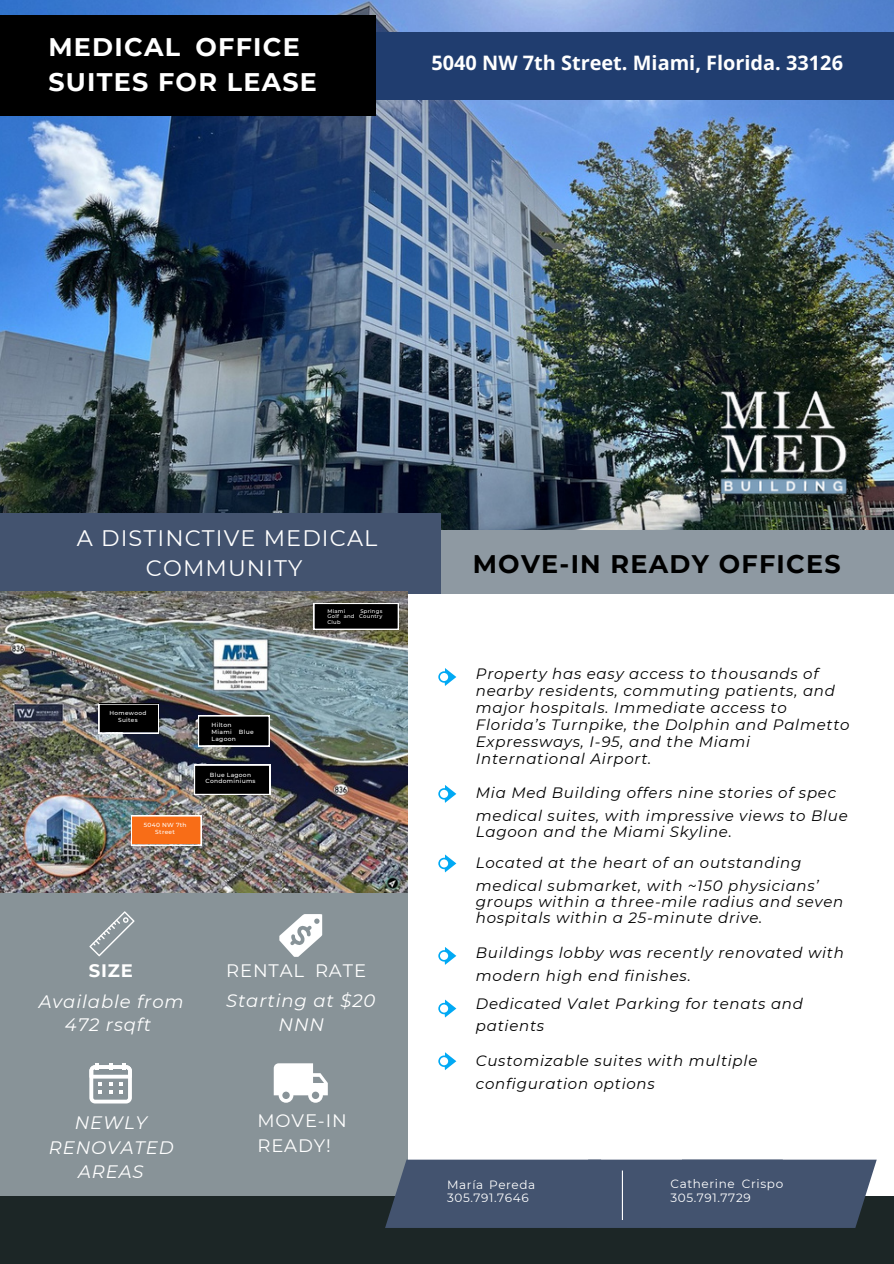
<style>
.page{position:relative;width:894px;height:1264px;background:#fff}
.page>*{position:absolute;margin:0;border:0;box-sizing:border-box;transform-origin:0 0}
.t1{font:700 25.35px/34.8px "Montserrat";letter-spacing:.05em;color:#fff}
.t2{font:700 25.35px "Montserrat";letter-spacing:.05em;color:#000}
.t3{font:22.35px/30.3px "Montserrat";letter-spacing:.05em;color:#fff;text-align:center}
.t4{font:700 19.95px "Open Sans";color:#fff}
.t5{font:italic 18px/24.8px "Montserrat";letter-spacing:.05em;color:#fff;text-align:center}
.t6{font:18px/24.8px "Montserrat";letter-spacing:.05em;color:#fff}
.t7{font:italic 15px/16.8px "Montserrat";letter-spacing:.05em;color:#000}
.t8{font:12px/13.5px "Montserrat";letter-spacing:.05em;color:#fff}
.t9{font:500 6px/6.8px "Montserrat";letter-spacing:.05em;color:#fff}
.t10{font:500 5.85px/6.8px "Montserrat";letter-spacing:.05em;color:#fff;text-align:center}
.t11{font:500 5.25px/5.7px "Montserrat";letter-spacing:.05em;color:#fff;text-align:justify}
.s1{color:#000}
.s2{font-weight:700;font-style:normal}
.s3{font-style:normal}
.s4{font-style:normal;color:#889296}
.s5{color:#43536f}
</style>
<div class="page">
<img style="left:0;top:0;width:893px;height:531px">
<div style="left:372px;top:32px;width:521px;height:67px;background:#203d6f"></div>
<div style="left:0;top:882px;width:407px;height:323px;background:#889398"></div>
<div style="left:0;top:1196px;width:893px;height:67px;background:#1c2626"></div>
<div style="left:407px;top:531px;width:486px;height:62px;background:#8e99a2"></div>
<div style="left:0;top:514px;width:441px;height:79px;background:#43536f"></div>
<img style="left:0;top:591px;width:407px;height:301px">
<div style="left:99px;top:703px;width:59px;height:29px;background:#000"></div>
<div style="left:97px;top:702px;width:63px;height:32px;border:2px solid #fff"></div>
<svg style="left:89px;top:1063px;width:43px;height:40px"></svg>
<svg style="left:89px;top:911px;width:45px;height:45px"></svg>
<div style="left:131px;top:815px;width:69px;height:29px;background:#f86d17"></div>
<div style="left:130px;top:814px;width:72px;height:32px;border:2px solid #fff"></div>
<div style="left:194px;top:764px;width:76px;height:29px;background:#000"></div>
<div style="left:193px;top:763px;width:78px;height:33px;border:2px solid #fff"></div>
<div style="left:198px;top:715px;width:70px;height:30px;background:#000"></div>
<div style="left:197px;top:714px;width:74px;height:33px;border:2px solid #fff"></div>
<svg style="left:274px;top:1063px;width:54px;height:39px"></svg>
<svg style="left:279px;top:914px;width:43px;height:42px"></svg>
<div style="left:313px;top:603px;width:85px;height:25px;background:#000"></div>
<div style="left:312px;top:602px;width:88px;height:29px;border:2px solid #fff"></div>
<svg style="left:438px;top:668px;width:18px;height:18px"></svg>
<svg style="left:438px;top:785px;width:18px;height:17px"></svg>
<svg style="left:438px;top:854px;width:18px;height:18px"></svg>
<svg style="left:438px;top:947px;width:18px;height:17px"></svg>
<svg style="left:438px;top:999px;width:18px;height:18px"></svg>
<svg style="left:438px;top:1052px;width:18px;height:18px"></svg>
<div style="left:385px;top:1159px;width:491px;height:68px;background:#43536f"></div>
<hr style="left:621px;top:1170px;width:1px;height:49px;background:#fff">
<img style="left:706px;top:378px;width:158px;height:133px">
<div style="left:0;top:15px;width:375px;height:101px;background:#000"></div>
<p class="t1" style="left:48px;top:29px;width:270px">MEDICAL<span class="s1">_</span>OFFICE<br>SUITES FOR LEASE</p>
<p class="t4" style="left:431px;top:48px;width:413px">5040 NW 7th Street. Miami, Florida. 33126</p>
<h5 class="t3" style="left:77px;top:522px;width:302px">A DISTINCTIVE MEDICAL<br>COMMUNITY</h5>
<h2 class="t10" style="left:110px;top:710px;width:38px">Homewood<br>Suites</h2>
<p class="t10" style="left:144px;top:821px;width:44px">5040 NW 7th<br>Street</p>
<p class="t9" style="left:211px;top:721px;width:44px">Hilton<br>Miami Blue<br>Lagoon</p>
<p class="t9" style="left:205px;top:771px;width:52px;text-align:center">Blue Lagoon<br>Condominiums</p>
<p class="t11" style="left:327px;top:607px;width:56px;text-indent:33px">Springs Golf and Country Club</p>
<p class="t11" style="left:327px;top:607px;width:19px">Miami</p>
<p class="t5" style="left:39px;top:955px;width:146px;line-height:30.3px"><span class="s2">SIZE<br></span>Available from</p>
<p class="t5" style="left:65px;top:1012px;width:88px">472 rsqft</p>
<p class="t5" style="left:49px;top:1109px;width:126px">NEWLY<br>RENOVATED<br>AREAS</p>
<p class="t5" style="left:226px;top:954px;width:151px;line-height:30.3px;text-align:left"><span class="s3">RENTAL</span><span class="s4">_</span><span class="s3">RATE<br></span>Starting at $20</p>
<p class="t5" style="left:278px;top:1011px;width:47px">NNN</p>
<p class="t6" style="left:257px;top:1108px;width:91px">MOVE-IN<br>READY!</p>
<p class="t2" style="left:472px;top:548px;width:369px">MOVE-IN READY OFFICES</p>
<h5 class="t7" style="left:475px;top:665px;width:375px">Property has easy access to thousands of nearby residents, commuting patients, and major hospitals. Immediate access to Florida’s Turnpike, the Dolphin and Palmetto Expressways, I-95, and the Miami International Airport.</h5>
<p class="t7" style="left:475px;top:781px;width:373px;line-height:22.5px">Mia Med Building offers nine stories of spec medical suites, with impressive views to Blue</p>
<p class="t7" style="left:475px;top:815px;width:327px;line-height:31.5px">Lagoon and the Miami Skyline.<br>Located at the heart of an outstanding</p>
<p class="t7" style="left:475px;top:877px;width:369px;line-height:16.4px">medical submarket, with ~150 physicians’ groups within a three-mile radius and seven hospitals within a 25-minute drive.</p>
<h6 class="t7" style="left:475px;top:941px;width:369px;line-height:22.5px">Buildings lobby was recently renovated with modern high end finishes.</h6>
<h6 class="t7" style="left:475px;top:992px;width:328px;line-height:22.5px">Dedicated Valet Parking for tenats and patients</h6>
<h6 class="t7" style="left:475px;top:1049px;width:283px;line-height:22.5px">Customizable suites with multiple configuration options</h6>
<p class="t8" style="left:447px;top:1177px;width:90px">María Pereda<br>305.791.7646</p>
<p class="t8" style="left:670px;top:1177px;width:114px;line-height:14px">Catherine<span class="s5">_</span>Crispo<br>305.791.7729</p>
</div>
